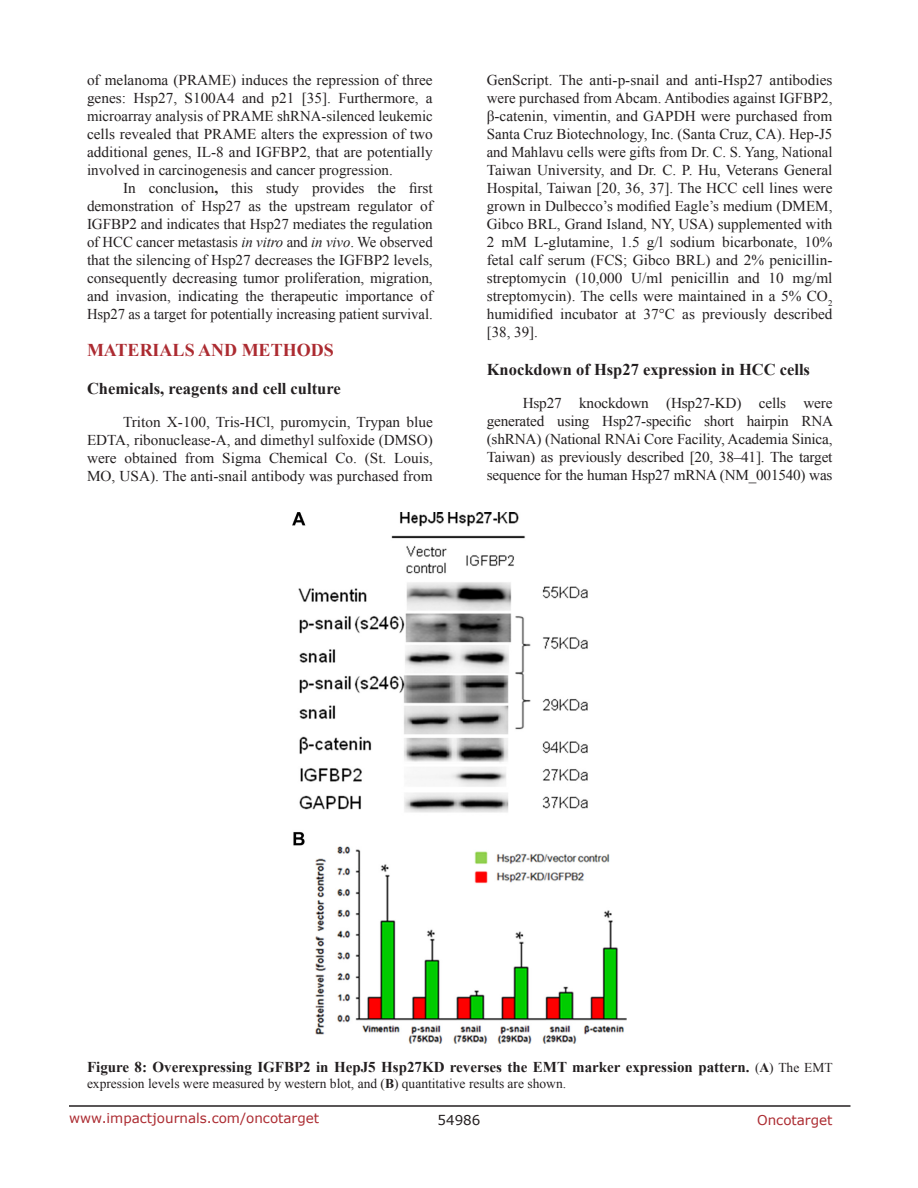
<style>
.page{position:relative;width:918px;height:1188px;background:#fff}
.page>*{position:absolute;margin:0;border:0;box-sizing:border-box;transform-origin:0 0}
.Heading{font:700 18px "Times New Roman";color:#ac2b31}
.SubHeading_middle{font:700 16.5px "Times New Roman";color:#231f20}
.SubHeading{font:700 16.5px "Times New Roman";color:#231f20}
.BodyText{font:15px/18px "Times New Roman";color:#231f20;text-align:justify}
.FigureText{font:700 15px "Times New Roman";color:#231f20}
.FigureText-2{font:13.5px "Times New Roman";color:#231f20}
.t1{font:13.5px "Verdana";color:#ac2b31}
.t2{font:13.5px "Verdana";color:#231f20}
.s1{font-weight:700}
.s2{font-style:italic}
.s3{font-weight:400;font-size:13.5px}
.s4{font-size:13.5px}
</style>
<div class="page">
<hr style="left:69px;top:1105px;width:781px;height:2px;background:#231f20">
<img style="left:293px;top:513px;width:334px;height:530px">
<p class="BodyText" style="left:87px;top:71px;width:347px">of melanoma (PRAME) induces the repression of three genes: Hsp27, S100A4 and p21 [35]. Furthermore, a microarray analysis of PRAME shRNA-silenced leukemic cells revealed that PRAME alters the expression of two additional genes, IL-8 and IGFBP2, that are potentially involved in carcinogenesis and cancer progression.</p>
<p class="BodyText" style="left:87px;top:179px;width:347px;text-indent:36px">In conclusion<span class="s1">,</span> this study provides the first demonstration of Hsp27 as the upstream regulator of IGFBP2 and indicates that Hsp27 mediates the regulation of HCC cancer metastasis <span class="s2">in vitro</span> and <span class="s2">in vivo</span>. We observed that the silencing of Hsp27 decreases the IGFBP2 levels, consequently decreasing tumor proliferation, migration, and invasion, indicating the therapeutic importance of Hsp27 as a target for potentially increasing patient survival.</p>
<p class="Heading" style="left:87px;top:338px;width:248px">MATERIALS AND METHODS</p>
<p class="SubHeading" style="left:87px;top:377px;width:255px">Chemicals, reagents and cell culture</p>
<p class="BodyText" style="left:87px;top:413px;width:347px;text-indent:36px">Triton X-100, Tris-HCl, puromycin, Trypan blue EDTA, ribonuclease-A, and dimethyl sulfoxide (DMSO) were obtained from Sigma Chemical Co. (St. Louis, MO, USA). The anti-snail antibody was purchased from</p>
<p class="BodyText" style="left:487px;top:71px;width:347px">GenScript. The anti-p-snail and anti-Hsp27 antibodies were purchased from Abcam. Antibodies against IGFBP2, β-catenin, vimentin, and GAPDH were purchased from Santa Cruz Biotechnology, Inc. (Santa Cruz, CA). Hep-J5 and Mahlavu cells were gifts from Dr. C. S. Yang, National Taiwan University, and Dr. C. P. Hu, Veterans General Hospital, Taiwan [20, 36, 37]. The HCC cell lines were grown in Dulbecco’s modified Eagle’s medium (DMEM, Gibco BRL, Grand Island, NY, USA) supplemented with 2 mM L-glutamine, 1.5 g/l sodium bicarbonate, 10% fetal calf serum (FCS; Gibco BRL) and 2% penicillin&shy;streptomycin (10,000 U/ml penicillin and 10 mg/ml streptomycin). The cells were maintained in a 5% CO<sub>2 </sub>humidified incubator at 37°C as previously described [38, 39].</p>
<p class="SubHeading_middle" style="left:487px;top:358px;width:325px">Knockdown of Hsp27 expression in HCC cells</p>
<p class="BodyText" style="left:487px;top:394px;width:348px;text-indent:36px">Hsp27 knockdown (Hsp27-KD) cells were generated using Hsp27-specific short hairpin RNA (shRNA) (National RNAi Core Facility, Academia Sinica, Taiwan) as previously described [20, 38–41]. The target sequence for the human Hsp27 mRNA (NM_001540) was</p>
<p class="FigureText" style="left:87px;top:1056px;width:747px">Figure 8: Overexpressing IGFBP2 in HepJ5 Hsp27KD reverses the EMT marker expression pattern. <span class="s3">(</span><span class="s4">A</span><span class="s3">) The EMT</span></p>
<p class="FigureText-2" style="left:87px;top:1074px;width:481px">expression levels were measured by western blot, and (<span class="s1">B</span>) quantitative results are shown.</p>
<p class="t1" style="left:69px;top:1109px;width:252px">www.impactjournals.com/oncotarget</p>
<p class="t2" style="left:438px;top:1111px;width:44px">54986</p>
<p class="t1" style="left:757px;top:1111px;width:77px">Oncotarget</p>
</div>
